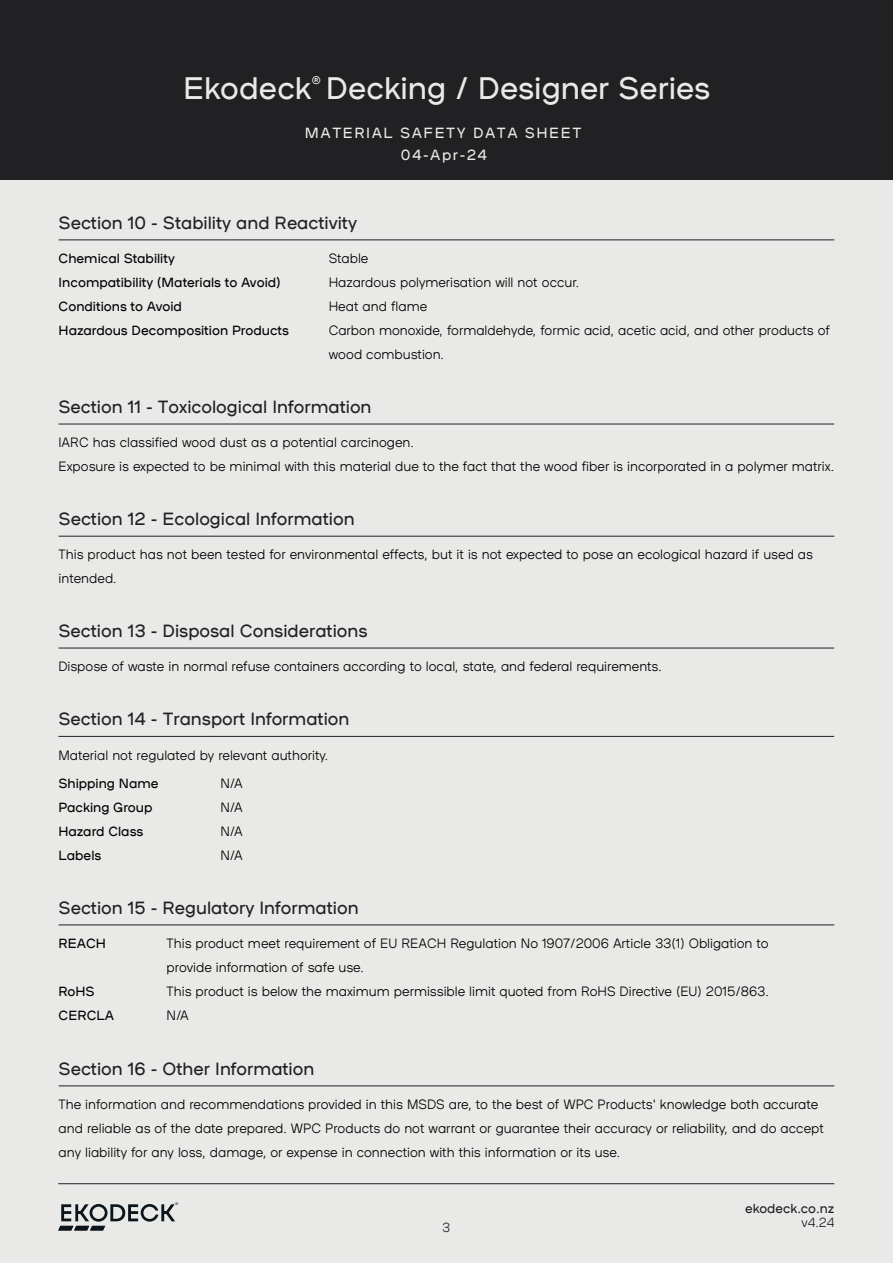
<style>
.page{position:relative;width:893px;height:1263px;background:#fff}
.page>*{position:absolute;margin:0;border:0;box-sizing:border-box;transform-origin:0 0}
.t1{font:31.65px "Plaax 6 Ney 36 Regular";color:#e9e9e7}
.t2{font:18px "Plaax 6 Ney 36 Regular";color:#212124}
.t3{font:15px/23px "Plaax 6 Ney 36 Regular";letter-spacing:.1em;color:#e9e9e7;text-align:center}
.t4{font:13.5px/24px "Plaax 6 Ney 26 Light";color:#000}
.t5{font:13.5px "Plaax 6 Ney 36 Regular";color:#000}
.t6{font:13.2px "Plaax 6 Ney 36 Regular";color:#212124}
.t7{font:13.2px "Plaax 6 Ney 26 Light";color:#212124}
.t8{font:11.25px "Plaax 6 Ney 36 Regular";color:#e9e9e7}
.t9{font:3.9px "Plaax 6 Ney 26 Light";color:#0c141c}
</style>
<div class="page">
<div style="left:0;top:0;width:893px;height:1262px;background:#e9e9e7"></div>
<hr style="left:58px;top:1183px;width:776px;height:1px;background:#212124">
<svg style="left:58px;top:1204px;width:117px;height:26px"></svg>
<hr style="left:59px;top:240px;width:775px;height:1px;background:#212124">
<hr style="left:58px;top:424px;width:776px;height:1px;background:#212124">
<hr style="left:58px;top:648px;width:776px;height:1px;background:#212124">
<hr style="left:58px;top:736px;width:776px;height:1px;background:#212124">
<hr style="left:59px;top:925px;width:775px;height:1px;background:#212124">
<hr style="left:59px;top:536px;width:775px;height:1px;background:#212124">
<hr style="left:59px;top:1086px;width:775px;height:1px;background:#212124">
<div style="left:0;top:0;width:893px;height:180px;background:#212124"></div>
<p class="t8" style="left:312px;top:72px;width:11px">®</p>
<h1 class="t1" style="left:183px;top:67px;width:529px">Ekodeck Decking / Designer Series</h1>
<p class="t3" style="left:305px;top:120px;width:278px">MATERIAL SAFETY DATA SHEET<br>04-Apr-24</p>
<h2 class="t2" style="left:59px;top:210px;width:300px">Section 10 - Stability and Reactivity</h2>
<p class="t5" style="left:59px;top:250px;width:118px">Chemical Stability</p>
<p class="t4" style="left:329px;top:246px;width:41px">Stable</p>
<p class="t5" style="left:59px;top:274px;width:224px">Incompatibility (Materials to Avoid)</p>
<p class="t4" style="left:329px;top:270px;width:252px">Hazardous polymerisation will not occur.</p>
<p class="t5" style="left:59px;top:298px;width:125px">Conditions to Avoid</p>
<p class="t4" style="left:329px;top:294px;width:100px">Heat and flame</p>
<p class="t5" style="left:59px;top:322px;width:232px">Hazardous Decomposition Products</p>
<p class="t4" style="left:329px;top:318px;width:503px">Carbon monoxide, formaldehyde, formic acid, acetic acid, and other products of wood combustion.</p>
<h2 class="t2" style="left:58px;top:395px;width:315px">Section 11 - Toxicological Information</h2>
<p class="t4" style="left:58px;top:430px;width:777px">IARC has classified wood dust as a potential carcinogen.<br>Exposure is expected to be minimal with this material due to the fact that the wood fiber is incorporated in a polymer matrix.</p>
<h2 class="t2" style="left:59px;top:507px;width:297px">Section 12 - Ecological Information</h2>
<p class="t4" style="left:59px;top:542px;width:756px">This product has not been tested for environmental effects, but it is not expected to pose an ecological hazard if used as intended.</p>
<h2 class="t2" style="left:58px;top:619px;width:311px">Section 13 - Disposal Considerations</h2>
<p class="t4" style="left:58px;top:654px;width:605px">Dispose of waste in normal refuse containers according to local, state, and federal requirements.</p>
<h2 class="t2" style="left:58px;top:707px;width:293px">Section 14 - Transport Information</h2>
<p class="t4" style="left:58px;top:742px;width:271px">Material not regulated by relevant authority.</p>
<p class="t5" style="left:58px;top:775px;width:102px">Shipping Name</p>
<p class="t4" style="left:220px;top:771px;width:24px">N/A</p>
<p class="t5" style="left:58px;top:799px;width:96px">Packing Group</p>
<p class="t4" style="left:220px;top:795px;width:24px">N/A</p>
<p class="t5" style="left:58px;top:823px;width:86px">Hazard Class</p>
<p class="t4" style="left:220px;top:819px;width:24px">N/A</p>
<p class="t5" style="left:58px;top:847px;width:44px">Labels</p>
<p class="t4" style="left:220px;top:843px;width:24px">N/A</p>
<h2 class="t2" style="left:59px;top:896px;width:301px">Section 15 - Regulatory Information</h2>
<p class="t5" style="left:59px;top:935px;width:49px">REACH</p>
<p class="t4" style="left:167px;top:931px;width:603px">This product meet requirement of EU REACH Regulation No 1907/2006 Article 33(1) Obligation to provide information of safe use.</p>
<p class="t5" style="left:59px;top:983px;width:38px">RoHS</p>
<p class="t4" style="left:167px;top:979px;width:604px">This product is below the maximum permissible limit quoted from RoHS Directive (EU) 2015/863.</p>
<p class="t5" style="left:59px;top:1007px;width:57px">CERCLA</p>
<p class="t4" style="left:167px;top:1003px;width:24px">N/A</p>
<h2 class="t2" style="left:59px;top:1056px;width:257px">Section 16 - Other Information</h2>
<p class="t4" style="left:59px;top:1092px;width:767px">The information and recommendations provided in this MSDS are, to the best of WPC Products' knowledge both accurate and reliable as of the date prepared. WPC Products do not warrant or guarantee their accuracy or reliability, and do accept any liability for any loss, damage, or expense in connection with this information or its use.</p>
<p class="t9" style="left:175px;top:1201px;width:5px">®</p>
<p class="t7" style="left:442px;top:1219px;width:10px">3</p>
<p class="t6" style="left:745px;top:1200px;width:91px">ekodeck.co.nz</p>
<p class="t7" style="left:801px;top:1214px;width:34px">v4.24</p>
</div>
